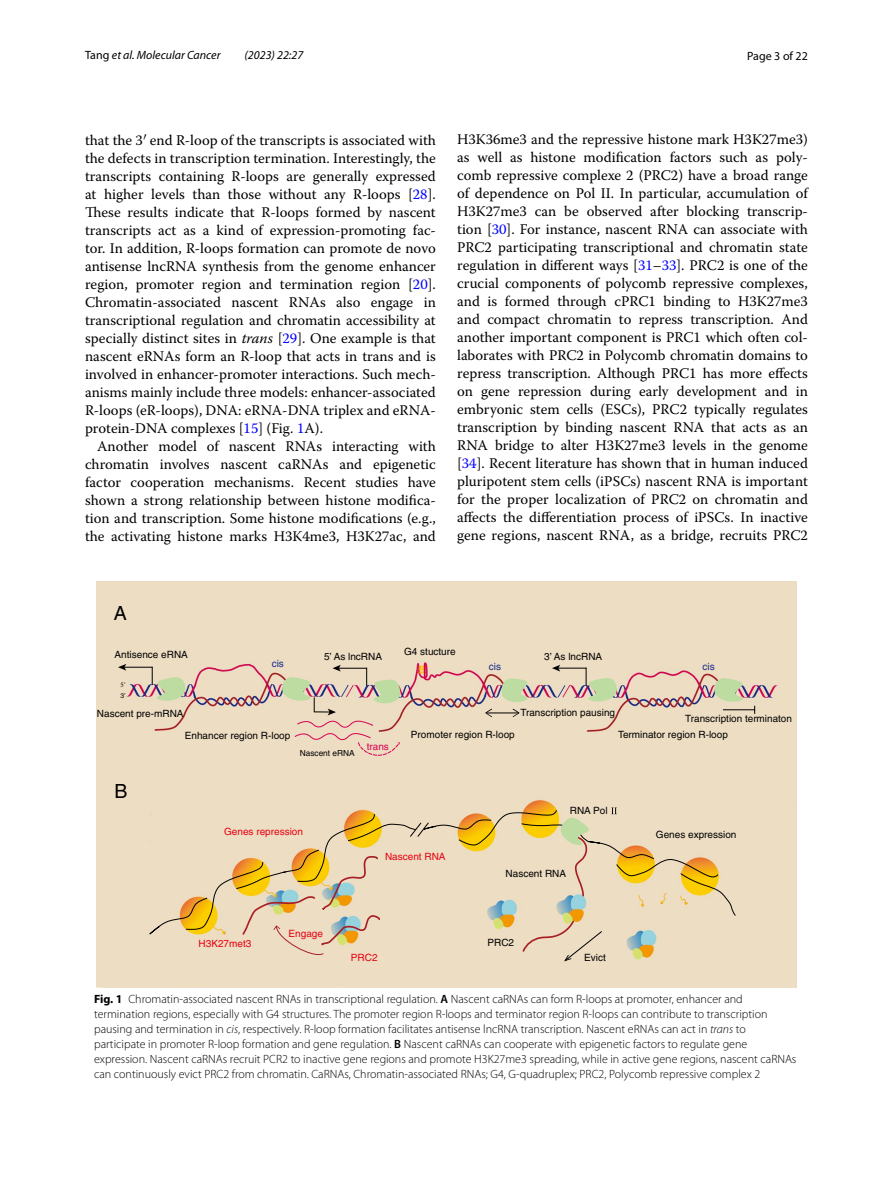
<style>
.page{position:relative;width:893px;height:1187px;background:#fff}
.page>*{position:absolute;margin:0;border:0;box-sizing:border-box;transform-origin:0 0}
.t1{font:19.5px "Helvetica";color:#000}
.t2{font:14.7px/18px "Warnock Pro";color:#000;text-align:justify}
.t3{font:300 12px/15px "Myriad Pro";color:#000}
.t4{font:italic 12px "Myriad Pro";color:#000}
.t5{font:12px "Myriad Pro";color:#000}
.t6{font:10.05px "Helvetica";color:#000}
.t7{font:10.05px "Helvetica";color:#e60012}
.t8{font:10.05px "Helvetica";color:#172a88}
.t9{font:10.05px "Helvetica";color:#d70051}
.t10{font:8.25px "Helvetica";color:#000}
.t11{font:6.6px "Times";color:#000}
.t12{font:6.6px "Helvetica";color:#000}
.s1{font-style:normal}
.s2{color:#00f}
.s3{font-style:italic}
.s4{font-weight:700}
.s5{font-weight:600}
</style>
<div class="page">
<div style="left:96px;top:581px;width:701px;height:406px;background:#edddc3"></div>
<svg style="left:714px;top:676px;width:29px;height:28px"></svg>
<hr style="left:486px;top:712px;width:32px;height:1px;background:#000">
<svg style="left:485px;top:708px;width:7px;height:9px"></svg>
<svg style="left:501px;top:677px;width:27px;height:40px"></svg>
<hr style="left:723px;top:709px;width:32px;height:1px;background:#000">
<svg style="left:552px;top:664px;width:65px;height:39px"></svg>
<svg style="left:118px;top:664px;width:68px;height:39px"></svg>
<svg style="left:282px;top:664px;width:118px;height:100px"></svg>
<svg style="left:150px;top:809px;width:586px;height:125px"></svg>
<svg style="left:611px;top:807px;width:6px;height:7px"></svg>
<svg style="left:241px;top:854px;width:140px;height:104px"></svg>
<svg style="left:521px;top:815px;width:82px;height:146px"></svg>
<p class="t4" style="left:85px;top:48px;width:137px"><span class="s1">Tang</span> et al. Molecular Cancer</p>
<p class="t4" style="left:245px;top:48px;width:60px">(2023) 22:27</p>
<p class="t5" style="left:747px;top:48px;width:62px">Page 3 of 22</p>
<p class="t2" style="left:85px;top:130px;width:352px">that the 3 end R-loop of the transcripts is associated with the defects in transcription termination. Interestingly, the transcripts containing R-loops are generally expressed at higher levels than those without any R-loops [<span class="s2">28</span>].<br>These results indicate that R-loops formed by nascent transcripts act as a kind of expression-promoting fac&shy;tor. In addition, R-loops formation can promote de novo antisense lncRNA synthesis from the genome enhancer region, promoter region and termination region [<span class="s2">20</span>].<br>Chromatin-associated nascent RNAs also engage in transcriptional regulation and chromatin accessibility at specially distinct sites in <span class="s3">trans</span> [<span class="s2">29</span>]. One example is that nascent eRNAs form an R-loop that acts in trans and is involved in enhancer-promoter interactions. Such mech&shy;anisms mainly include three models: enhancer-associated R-loops (eR-loops), DNA: eRNA-DNA triplex and eRNA&shy;protein-DNA complexes [<span class="s2">15</span>] (Fig. <span class="s2">1</span>A).</p>
<p class="t2" style="left:85px;top:436px;width:352px;text-indent:12px">Another model of nascent RNAs interacting with chromatin involves nascent caRNAs and epigenetic factor cooperation mechanisms. Recent studies have shown a strong relationship between histone modifica&shy;tion and transcription. Some histone modifications (e.g., the activating histone marks H3K4me3, H3K27ac, and</p>
<p class="t2" style="left:457px;top:130px;width:352px">H3K36me3 and the repressive histone mark H3K27me3) as well as histone modification factors such as poly&shy;comb repressive complexe 2 (PRC2) have a broad range of dependence on Pol II. In particular, accumulation of H3K27me3 can be observed after blocking transcrip&shy;tion [<span class="s2">30</span>]. For instance, nascent RNA can associate with PRC2 participating transcriptional and chromatin state regulation in different ways [<span class="s2">31</span>–<span class="s2">33</span>]. PRC2 is one of the crucial components of polycomb repressive complexes, and is formed through cPRC1 binding to H3K27me3 and compact chromatin to repress transcription. And another important component is PRC1 which often col&shy;laborates with PRC2 in Polycomb chromatin domains to repress transcription. Although PRC1 has more effects on gene repression during early development and in embryonic stem cells (ESCs), PRC2 typically regulates transcription by binding nascent RNA that acts as an RNA bridge to alter H3K27me3 levels in the genome [<span class="s2">34</span>]. Recent literature has shown that in human induced pluripotent stem cells (iPSCs) nascent RNA is important for the proper localization of PRC2 on chromatin and affects the differentiation process of iPSCs. In inactive gene regions, nascent RNA, as a bridge, recruits PRC2</p>
<h1 class="t1" style="left:114px;top:602px;width:15px">A</h1>
<p class="t6" style="left:404px;top:645px;width:53px">G4 stucture</p>
<p class="t6" style="left:115px;top:649px;width:75px">Antisence eRNA</p>
<p class="t6" style="left:324px;top:650px;width:59px">5’ As lncRNA</p>
<p class="t6" style="left:544px;top:651px;width:59px">3’ As lncRNA</p>
<p class="t8" style="left:272px;top:657px;width:14px">cis</p>
<p class="t8" style="left:702px;top:661px;width:14px">cis</p>
<p class="t8" style="left:489px;top:660px;width:14px">cis</p>
<p class="t11" style="left:120px;top:681px;width:7px">5’</p>
<p class="t12" style="left:120px;top:691px;width:7px">3’</p>
<p class="t6" style="left:97px;top:707px;width:88px">Nascent pre-mRNA</p>
<p class="t6" style="left:520px;top:706px;width:96px">Transcription pausing</p>
<p class="t6" style="left:685px;top:713px;width:108px">Transcription terminaton</p>
<h1 class="t1" style="left:114px;top:779px;width:15px">B</h1>
<p class="t6" style="left:185px;top:729px;width:107px">Enhancer region R-loop</p>
<p class="t6" style="left:411px;top:728px;width:105px">Promoter region R-loop</p>
<p class="t6" style="left:618px;top:728px;width:111px">Terminator region R-loop</p>
<p class="t9" style="left:367px;top:740px;width:24px">trans</p>
<p class="t10" style="left:300px;top:748px;width:57px">Nascent eRNA</p>
<p class="t6" style="left:570px;top:804px;width:39px">RNA Pol</p>
<p class="t7" style="left:224px;top:825px;width:80px">Genes repression</p>
<p class="t6" style="left:656px;top:828px;width:82px">Genes expression</p>
<p class="t7" style="left:199px;top:937px;width:54px">H3K27met3</p>
<p class="t7" style="left:289px;top:927px;width:36px">Engage</p>
<p class="t7" style="left:385px;top:850px;width:62px">Nascent RNA</p>
<p class="t7" style="left:351px;top:951px;width:28px">PRC2</p>
<p class="t6" style="left:506px;top:867px;width:62px">Nascent RNA</p>
<p class="t6" style="left:487px;top:936px;width:28px">PRC2</p>
<p class="t6" style="left:584px;top:951px;width:23px">Evict</p>
<p class="t3" style="left:94px;top:991px;width:704px"><span class="s4">Fig. 1</span> Chromatin-associated nascent RNAs in transcriptional regulation. <span class="s5">A</span> Nascent caRNAs can form R-loops at promoter, enhancer and termination regions, especially with G4 structures. The promoter region R-loops and terminator region R-loops can contribute to transcription pausing and termination in <span class="s3">cis</span>, respectively. R-loop formation facilitates antisense lncRNA transcription. Nascent eRNAs can act in <span class="s3">trans</span> to participate in promoter R-loop formation and gene regulation. <span class="s5">B</span> Nascent caRNAs can cooperate with epigenetic factors to regulate gene expression. Nascent caRNAs recruit PCR2 to inactive gene regions and promote H3K27me3 spreading, while in active gene regions, nascent caRNAs can continuously evict PRC2 from chromatin. CaRNAs, Chromatin-associated RNAs; G4, G-quadruplex; PRC2, Polycomb repressive complex 2</p>
</div>
